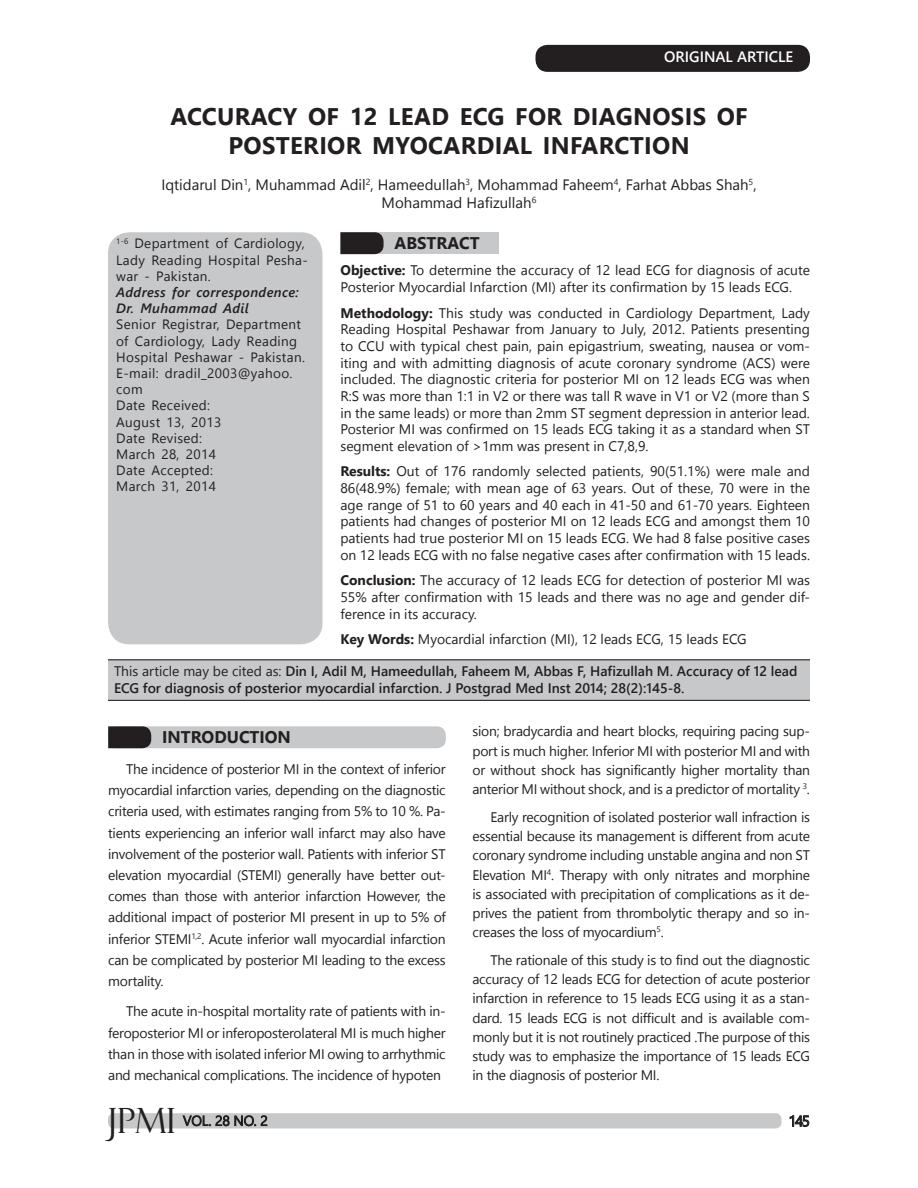
<style>
.page{position:relative;width:918px;height:1188px;background:#fff}
.page>*{position:absolute;margin:0;border:0;box-sizing:border-box;transform-origin:0 0}
.t1{font:34.8px "Felix Titling";color:#231f20}
.big_heading{font:700 24px/28.8px "Segoe UI";letter-spacing:.015em;color:#231f20;text-align:center}
.t2{font:700 16.8px "Segoe UI";color:#231f20}
.author_name{font:15px/18px "Segoe UI";color:#231f20;text-align:center}
.table_text{font:600 15px "Segoe UI";color:#fff}
.table_text-2{font:15px "Segoe UI";color:#231f20}
.Body_Text{font:13.8px/19.2px "Segoe UI";letter-spacing:-.015em;color:#231f20;text-align:justify}
.abstract_body_text{font:13.8px/16.6px "Segoe UI";color:#231f20;text-align:justify}
.text_between_2_lines{font:600 13.8px/17.2px "Segoe UI";color:#231f20}
.frame_text_first_pag{font:13.5px/16.2px "Segoe UI";letter-spacing:.025em;color:#231f20}
.frame_text_first_pag-2{font:italic 600 13.5px "Segoe UI";letter-spacing:.03em;color:#231f20}
.s1{font-weight:700}
.s2{font-weight:400}
</style>
<div class="page">
<div style="left:108px;top:1113px;width:674px;height:15px;background:#c7c8ca;border-radius:6px"></div>
<svg style="left:182px;top:1115px;width:86px;height:12px"></svg>
<svg style="left:789px;top:1115px;width:21px;height:12px"></svg>
<div style="left:536px;top:45px;width:274px;height:27px;background:#231f20;border-radius:12px"></div>
<div style="left:108px;top:726px;width:338px;height:22px;background:#c7c8ca;border-radius:9px"></div>
<svg style="left:108px;top:726px;width:43px;height:22px"></svg>
<div style="left:108px;top:659px;width:702px;height:42px;background:#c7c8ca"></div>
<hr style="left:108px;top:659px;width:702px;height:1px;background:#231f20">
<hr style="left:108px;top:700px;width:702px;height:1px;background:#231f20">
<div style="left:340px;top:232px;width:159px;height:22px;background:#c7c8ca"></div>
<svg style="left:340px;top:232px;width:44px;height:22px"></svg>
<div style="left:108px;top:232px;width:215px;height:412px;background:#c7c8ca;border-radius:22px"></div>
<p class="table_text" style="left:664px;top:45px;width:131px">ORIGINAL ARTICLE</p>
<p class="big_heading" style="left:170px;top:102px;width:579px">ACCURACY OF 12 LEAD ECG FOR DIAGNOSIS OF<br>POSTERIOR MYOCARDIAL INFARCTION</p>
<p class="author_name" style="left:161px;top:176px;width:597px">Iqtidarul Din<sup>1</sup>, Muhammad Adil<sup>2</sup>, Hameedullah<sup>3</sup>, Mohammad Faheem<sup>4</sup>, Farhat Abbas Shah<sup>5</sup>,<br>Mohammad Hafizullah<sup>6</sup></p>
<p class="frame_text_first_pag" style="left:116px;top:235px;width:193px"><sup>1-6</sup> Department of Cardiology,<br>Lady Reading Hospital Pesha&shy;war - Pakistan.</p>
<p class="frame_text_first_pag-2" style="left:116px;top:283px;width:184px">Address for correspondence:</p>
<p class="frame_text_first_pag-2" style="left:116px;top:299px;width:134px">Dr. Muhammad Adil</p>
<p class="frame_text_first_pag" style="left:116px;top:316px;width:190px">Senior Registrar, Department of Cardiology, Lady Reading<br>Hospital Peshawar - Pakistan.</p>
<p class="frame_text_first_pag" style="left:116px;top:365px;width:178px">E-mail: dradil_2003@yahoo. com</p>
<p class="frame_text_first_pag" style="left:116px;top:397px;width:95px">Date Received:</p>
<p class="frame_text_first_pag" style="left:116px;top:413px;width:107px">August 13, 2013</p>
<p class="frame_text_first_pag" style="left:116px;top:430px;width:87px">Date Revised:</p>
<p class="frame_text_first_pag" style="left:116px;top:446px;width:101px">March 28, 2014</p>
<p class="frame_text_first_pag" style="left:116px;top:462px;width:98px">Date Accepted:</p>
<p class="frame_text_first_pag" style="left:116px;top:478px;width:101px">March 31, 2014</p>
<p class="t2" style="left:394px;top:230px;width:87px">ABSTRACT</p>
<p class="abstract_body_text" style="left:340px;top:262px;width:471px"><span class="s1">Objective:</span> To determine the accuracy of 12 lead ECG for diagnosis of acute<br>Posterior Myocardial Infarction (MI) after its confirmation by 15 leads ECG.</p>
<p class="abstract_body_text" style="left:340px;top:304px;width:471px"><span class="s1">Methodology:</span> This study was conducted in Cardiology Department, Lady Reading Hospital Peshawar from January to July, 2012. Patients presenting to CCU with typical chest pain, pain epigastrium, sweating, nausea or vom&shy;iting and with admitting diagnosis of acute coronary syndrome (ACS) were included. The diagnostic criteria for posterior MI on 12 leads ECG was when R:S was more than 1:1 in V2 or there was tall R wave in V1 or V2 (more than S in the same leads) or more than 2mm ST segment depression in anterior lead.<br>Posterior MI was confirmed on 15 leads ECG taking it as a standard when ST segment elevation of &gt;1mm was present in C7,8,9.</p>
<p class="abstract_body_text" style="left:340px;top:463px;width:471px"><span class="s1">Results:</span> Out of 176 randomly selected patients, 90(51.1%) were male and 86(48.9%) female; with mean age of 63 years. Out of these, 70 were in the age range of 51 to 60 years and 40 each in 41-50 and 61-70 years. Eighteen patients had changes of posterior MI on 12 leads ECG and amongst them 10 patients had true posterior MI on 15 leads ECG. We had 8 false positive cases on 12 leads ECG with no false negative cases after confirmation with 15 leads.</p>
<p class="abstract_body_text" style="left:340px;top:572px;width:471px"><span class="s1">Conclusion:</span> The accuracy of 12 leads ECG for detection of posterior MI was 55% after confirmation with 15 leads and there was no age and gender dif&shy;ference in its accuracy.</p>
<p class="abstract_body_text" style="left:340px;top:631px;width:408px"><span class="s1">Key Words:</span> Myocardial infarction (MI), 12 leads ECG, 15 leads ECG</p>
<p class="text_between_2_lines" style="left:114px;top:662px;width:685px"><span class="s2">This article may be cited as:</span> Din I, Adil M, Hameedullah, Faheem M, Abbas F, Hafizullah M. Accuracy of 12 lead<br>ECG for diagnosis of posterior myocardial infarction. J Postgrad Med Inst 2014; 28(2):145-8.</p>
<p class="Body_Text" style="left:472px;top:722px;width:339px">sion; bradycardia and heart blocks, requiring pacing sup&shy;port is much higher. Inferior MI with posterior MI and with or without shock has significantly higher mortality than anterior MI without shock, and is a predictor of mortality <sup>3</sup>.</p>
<p class="Body_Text" style="left:472px;top:807px;width:339px;text-indent:18px">Early recognition of isolated posterior wall infraction is essential because its management is different from acute coronary syndrome including unstable angina and non ST Elevation MI<sup>4</sup>. Therapy with only nitrates and morphine is associated with precipitation of complications as it de&shy;prives the patient from thrombolytic therapy and so in&shy;creases the loss of myocardium<sup>5</sup>.</p>
<p class="Body_Text" style="left:472px;top:950px;width:339px;text-indent:18px">The rationale of this study is to find out the diagnostic accuracy of 12 leads ECG for detection of acute posterior infarction in reference to 15 leads ECG using it as a stan&shy;dard. 15 leads ECG is not difficult and is available com&shy;monly but it is not routinely practiced .The purpose of this study was to emphasize the importance of 15 leads ECG in the diagnosis of posterior MI.</p>
<p class="t2" style="left:162px;top:724px;width:130px">INTRODUCTION</p>
<p class="Body_Text" style="left:108px;top:758px;width:339px;line-height:21.1px;text-indent:18px">The incidence of posterior MI in the context of inferior myocardial infarction varies, depending on the diagnostic criteria used, with estimates ranging from 5% to 10 %. Pa&shy;tients experiencing an inferior wall infarct may also have involvement of the posterior wall. Patients with inferior ST elevation myocardial (STEMI) generally have better out&shy;comes than those with anterior infarction However, the additional impact of posterior MI present in up to 5% of inferior STEMI<sup>1,2</sup>. Acute inferior wall myocardial infarction can be complicated by posterior MI leading to the excess mortality.</p>
<p class="Body_Text" style="left:108px;top:1001px;width:339px;line-height:21.1px;text-indent:18px">The acute in-hospital mortality rate of patients with in&shy;feroposterior MI or inferoposterolateral MI is much higher than in those with isolated inferior MI owing to arrhythmic and mechanical complications. The incidence of hypoten</p>
<h1 class="t1" style="left:108px;top:1101px;width:69px">JPMI</h1>
<p class="table_text-2" style="left:788px;top:1109px;width:23px">145</p>
</div>
